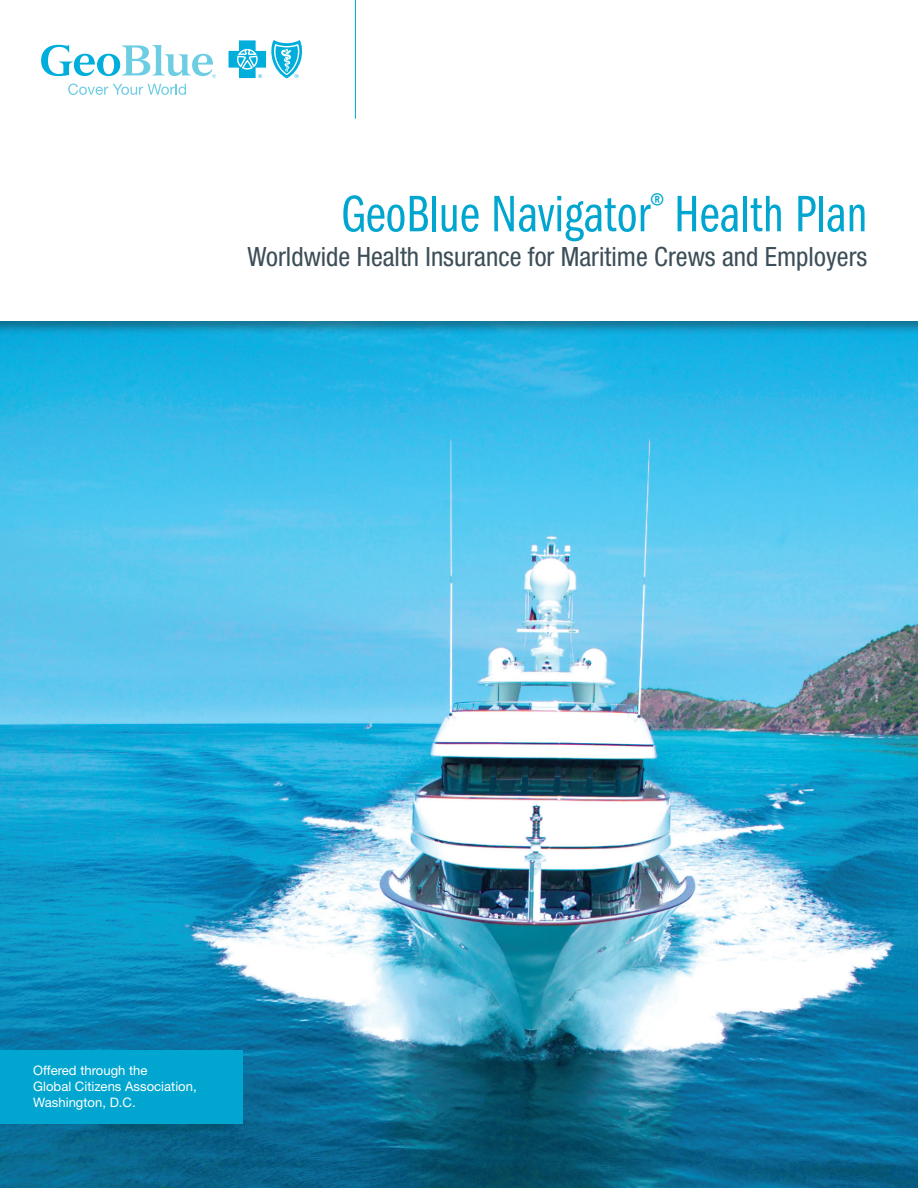
<style>
.page{position:relative;width:918px;height:1188px;background:#fff}
.page>*{position:absolute;margin:0;border:0;box-sizing:border-box;transform-origin:0 0}
.t1{font:53.1px "ITC Franklin Gothic Std Bk Cp";color:#00a6cf}
.t2{font:condensed 26.55px "Helvetica Neue LT Std";color:#3c4e58}
.t3{font:13.05px/15.8px "Helvetica Neue LT Std";color:#fff}
</style>
<div class="page">
<img style="left:0;top:335px;width:918px;height:853px">
<div style="left:0;top:0;width:918px;height:335px;background:#231f20;opacity:.41"></div>
<div style="left:0;top:0;width:918px;height:320px;background:#fff"></div>
<hr style="left:355px;top:0;width:1px;height:119px;background:#00a6cf">
<div style="left:0;top:1050px;width:243px;height:74px;background:#00a6cf"></div>
<svg style="left:41px;top:45px;width:175px;height:33px"></svg>
<svg style="left:229px;top:40px;width:73px;height:38px"></svg>
<svg style="left:68px;top:84px;width:118px;height:11px"></svg>
<h1 class="t1" style="left:341px;top:185px;width:528px">GeoBlue Navigator<sup>®</sup> Health Plan</h1>
<h2 class="t2" style="left:248px;top:241px;width:621px">Worldwide Health Insurance for Maritime Crews and Employers</h2>
<p class="t3" style="left:33px;top:1063px;width:165px">Offered through the<br>Global Citizens Association,<br>Washington, D.C.</p>
</div>
